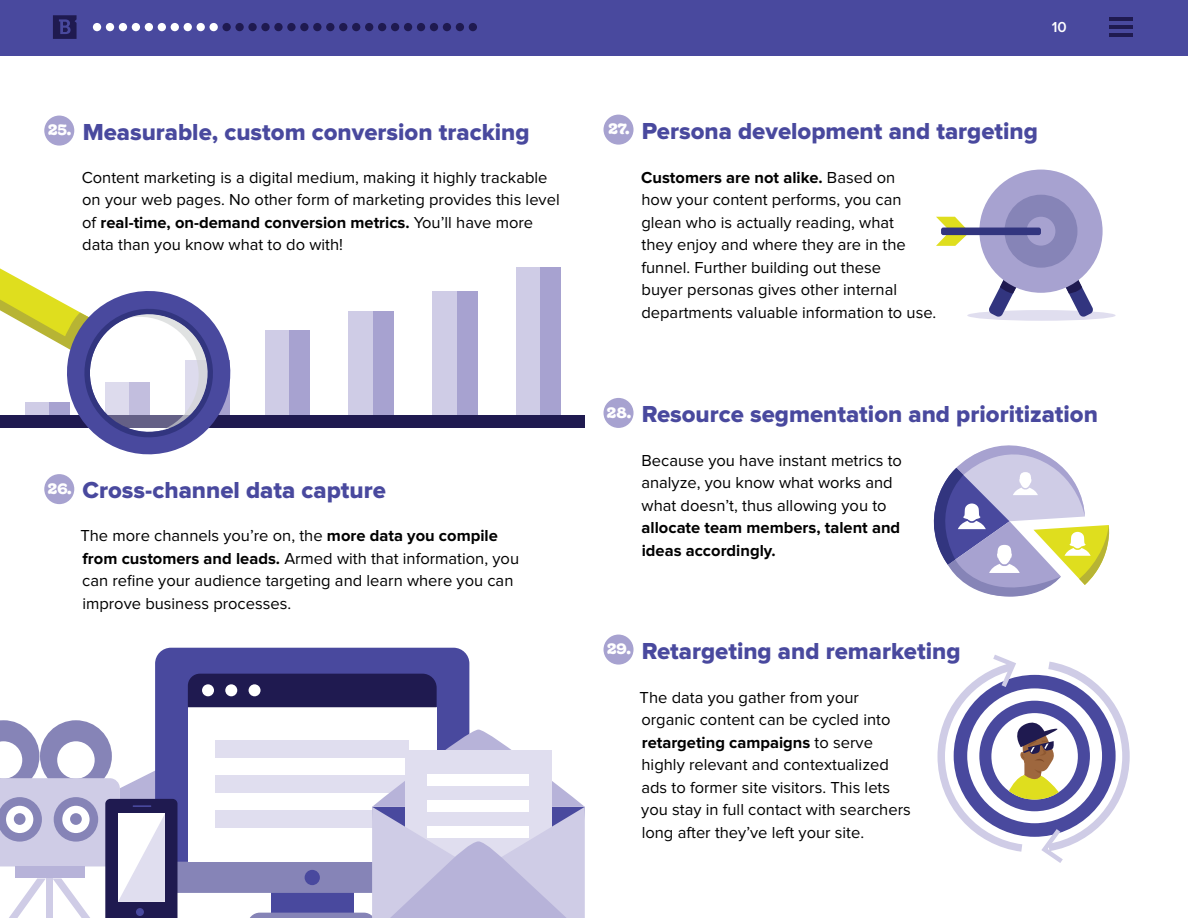
<style>
.page{position:relative;width:1188px;height:918px;background:#fff}
.page>*{position:absolute;margin:0;border:0;box-sizing:border-box;transform-origin:0 0}
.t1{font:24px "Proxima Nova Extrabld";color:#49499e}
.t2{font:16.5px/22.5px "Proxima Nova";color:#000}
.t3{font:700 16.5px/22.5px "Proxima Nova";color:#000}
.t4{font:15px "Regina Black Solid";color:#fff}
.t5{font:600 15px "Proxima Nova";color:#fff}
.s1{font-weight:700}
</style>
<div class="page">
<div style="left:0;top:0;width:1188px;height:55px;background:#49499e"></div>
<svg style="left:53px;top:15px;width:24px;height:24px"></svg>
<hr style="left:1109px;top:17px;width:24px;height:4px;background:#1f1a50">
<hr style="left:1109px;top:25px;width:24px;height:4px;background:#1f1a50">
<hr style="left:1109px;top:33px;width:24px;height:4px;background:#1f1a50">
<div style="left:93px;top:23px;width:8px;height:8px;background:#fff;border-radius:50%"></div>
<div style="left:119px;top:23px;width:8px;height:8px;background:#fff;border-radius:50%"></div>
<div style="left:145px;top:23px;width:8px;height:8px;background:#fff;border-radius:50%"></div>
<div style="left:274px;top:23px;width:9px;height:8px;background:#1f1a50;border-radius:50%"></div>
<div style="left:210px;top:23px;width:8px;height:8px;background:#fff;border-radius:50%"></div>
<div style="left:339px;top:23px;width:8px;height:8px;background:#1f1a50;border-radius:50%"></div>
<div style="left:404px;top:23px;width:8px;height:8px;background:#1f1a50;border-radius:50%"></div>
<div style="left:171px;top:23px;width:8px;height:8px;background:#fff;border-radius:50%"></div>
<div style="left:300px;top:23px;width:9px;height:8px;background:#1f1a50;border-radius:50%"></div>
<div style="left:235px;top:23px;width:9px;height:8px;background:#1f1a50;border-radius:50%"></div>
<div style="left:365px;top:23px;width:8px;height:8px;background:#1f1a50;border-radius:50%"></div>
<div style="left:430px;top:23px;width:8px;height:8px;background:#1f1a50;border-radius:50%"></div>
<div style="left:106px;top:23px;width:8px;height:8px;background:#fff;border-radius:50%"></div>
<div style="left:132px;top:23px;width:8px;height:8px;background:#fff;border-radius:50%"></div>
<div style="left:158px;top:23px;width:8px;height:8px;background:#fff;border-radius:50%"></div>
<div style="left:287px;top:23px;width:9px;height:8px;background:#1f1a50;border-radius:50%"></div>
<div style="left:222px;top:23px;width:9px;height:8px;background:#1f1a50;border-radius:50%"></div>
<div style="left:352px;top:23px;width:8px;height:8px;background:#1f1a50;border-radius:50%"></div>
<div style="left:417px;top:23px;width:8px;height:8px;background:#1f1a50;border-radius:50%"></div>
<div style="left:197px;top:23px;width:8px;height:8px;background:#fff;border-radius:50%"></div>
<div style="left:326px;top:23px;width:8px;height:8px;background:#1f1a50;border-radius:50%"></div>
<div style="left:261px;top:23px;width:9px;height:8px;background:#1f1a50;border-radius:50%"></div>
<div style="left:391px;top:23px;width:8px;height:8px;background:#1f1a50;border-radius:50%"></div>
<div style="left:456px;top:23px;width:8px;height:8px;background:#1f1a50;border-radius:50%"></div>
<div style="left:469px;top:23px;width:8px;height:8px;background:#1f1a50;border-radius:50%"></div>
<div style="left:184px;top:23px;width:8px;height:8px;background:#fff;border-radius:50%"></div>
<div style="left:313px;top:23px;width:9px;height:8px;background:#1f1a50;border-radius:50%"></div>
<div style="left:248px;top:23px;width:9px;height:8px;background:#1f1a50;border-radius:50%"></div>
<div style="left:378px;top:23px;width:8px;height:8px;background:#1f1a50;border-radius:50%"></div>
<div style="left:443px;top:23px;width:8px;height:8px;background:#1f1a50;border-radius:50%"></div>
<div style="left:44px;top:116px;width:30px;height:30px;background:#a7a2d0;border-radius:50%"></div>
<div style="left:44px;top:474px;width:30px;height:30px;background:#a7a2d0;border-radius:50%"></div>
<div style="left:604px;top:115px;width:30px;height:30px;background:#a7a2d0;border-radius:50%"></div>
<div style="left:604px;top:398px;width:30px;height:30px;background:#a7a2d0;border-radius:50%"></div>
<div style="left:604px;top:635px;width:30px;height:30px;background:#a7a2d0;border-radius:50%"></div>
<div style="left:967px;top:310px;width:149px;height:11px;background:#e0deef;border-radius:50%"></div>
<svg style="left:989px;top:280px;width:44px;height:37px"></svg>
<svg style="left:1049px;top:280px;width:44px;height:37px"></svg>
<div style="left:979px;top:170px;width:124px;height:123px;background:#a7a2d0;border-radius:50%"></div>
<div style="left:1004px;top:195px;width:73px;height:73px;background:#8684b7;border-radius:50%"></div>
<div style="left:1027px;top:217px;width:28px;height:29px;background:#a7a2d0;border-radius:50%"></div>
<svg style="left:936px;top:217px;width:34px;height:29px"></svg>
<div style="left:941px;top:228px;width:100px;height:7px;background:#32357f;border-radius:2px"></div>
<svg style="left:933px;top:445px;width:177px;height:152px"></svg>
<svg style="left:938px;top:655px;width:192px;height:208px"></svg>
<div style="left:265px;top:331px;width:45px;height:92px;background:#cfcce6"></div>
<div style="left:289px;top:331px;width:21px;height:92px;background:#a7a2d0"></div>
<div style="left:349px;top:312px;width:44px;height:111px;background:#cfcce6"></div>
<div style="left:373px;top:312px;width:20px;height:111px;background:#a7a2d0"></div>
<div style="left:432px;top:291px;width:45px;height:132px;background:#cfcce6"></div>
<div style="left:457px;top:291px;width:20px;height:132px;background:#a7a2d0"></div>
<div style="left:516px;top:268px;width:45px;height:155px;background:#cfcce6"></div>
<div style="left:541px;top:268px;width:20px;height:155px;background:#a7a2d0"></div>
<div style="left:0;top:415px;width:585px;height:13px;background:#1f1a50"></div>
<svg style="left:0;top:268px;width:231px;height:187px"></svg>
<div style="left:155px;top:648px;width:314px;height:72px;background:#49499e"></div>
<div style="left:188px;top:707px;width:249px;height:155px;background:#fff"></div>
<div style="left:188px;top:674px;width:249px;height:33px;background:#1f1a50"></div>
<div style="left:202px;top:684px;width:12px;height:12px;background:#fff;border-radius:50%"></div>
<div style="left:225px;top:684px;width:12px;height:12px;background:#fff;border-radius:50%"></div>
<div style="left:249px;top:684px;width:12px;height:12px;background:#fff;border-radius:50%"></div>
<svg style="left:0;top:720px;width:585px;height:198px"></svg>
<p class="t4" style="left:48px;top:121px;width:25px">25.</p>
<h1 class="t1" style="left:83px;top:121px;width:448px">Measurable, custom conversion tracking</h1>
<p class="t2" style="left:82px;top:167px;width:480px">Content marketing is a digital medium, making it highly trackable on your web pages. No other form of marketing provides this level of <span class="s1">real-time, on-demand conversion metrics.</span> You’ll have more data than you know what to do with!</p>
<p class="t4" style="left:48px;top:480px;width:25px">26.</p>
<h1 class="t1" style="left:83px;top:479px;width:305px">Cross-channel data capture</h1>
<p class="t2" style="left:80px;top:525px;width:440px">The more channels you’re on, the <span class="s1">more data you compile from customers and leads.</span> Armed with that information, you can refine your audience targeting and learn where you can improve business processes.</p>
<p class="t5" style="left:1052px;top:20px;width:16px">10</p>
<p class="t4" style="left:608px;top:120px;width:23px">27.</p>
<h1 class="t1" style="left:642px;top:120px;width:398px">Persona development and targeting</h1>
<p class="t2" style="left:641px;top:167px;width:297px"><span class="s1">Customers are not alike.</span> Based on<br>how your content performs, you can glean who is actually reading, what<br>they enjoy and where they are in the funnel. Further building out these<br>buyer personas gives other internal departments valuable information to use.</p>
<p class="t4" style="left:607px;top:404px;width:26px">28.</p>
<h1 class="t1" style="left:642px;top:403px;width:458px">Resource segmentation and prioritization</h1>
<p class="t2" style="left:641px;top:450px;width:262px">Because you have instant metrics to analyze, you know what works and what doesn’t, thus allowing you to</p>
<p class="t3" style="left:642px;top:517px;width:260px">allocate team members, talent and ideas accordingly.</p>
<p class="t4" style="left:607px;top:640px;width:25px">29.</p>
<h1 class="t1" style="left:642px;top:640px;width:320px">Retargeting and remarketing</h1>
<p class="t2" style="left:640px;top:687px;width:273px">The data you gather from your organic content can be cycled into <span class="s1">retargeting campaigns</span> to serve highly relevant and contextualized ads to former site visitors. This lets you stay in full contact with searchers long after they’ve left your site.</p>
</div>
